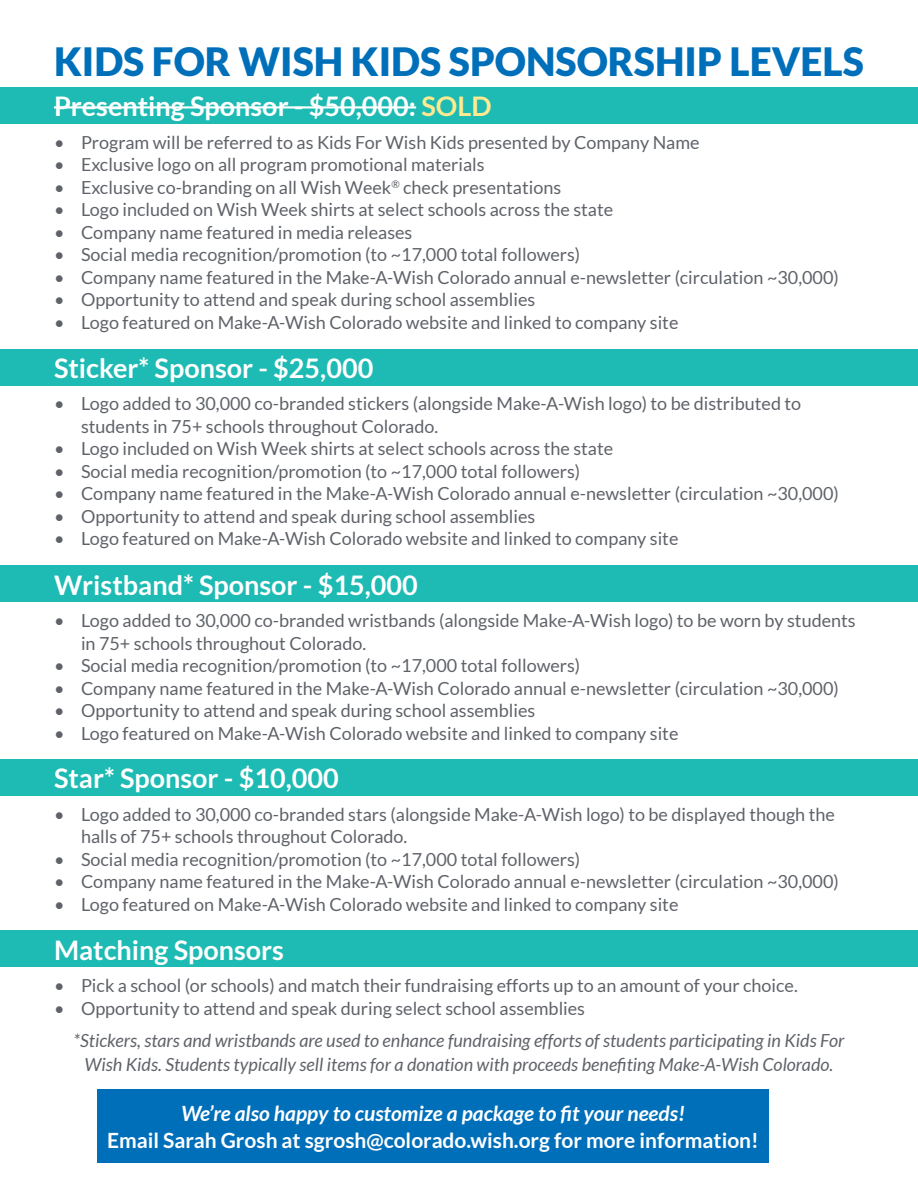
<style>
.page{position:relative;width:918px;height:1188px;background:#fff}
.page>*{position:absolute;margin:0;border:0;box-sizing:border-box;transform-origin:0 0}
.t1{font:900 39px "Lato";color:#006fba}
.t2{font:700 27px "Lato";color:#fff}
.t3{font:700 21px/27px "Lato";color:#fff;text-align:center}
.t4{font:18px/22.5px "Lato";color:#5f6369}
.t5{font:italic 18px/24px "Lato";color:#5f6369;text-align:center}
.s1{color:#ffea90}
.s2{font-style:italic}
</style>
<div class="page">
<div style="left:0;top:349px;width:918px;height:37px;background:#1dbbb3"></div>
<div style="left:0;top:87px;width:918px;height:37px;background:#1dbbb3"></div>
<hr style="left:54px;top:106px;width:362px;height:3px;background:#fff">
<div style="left:0;top:566px;width:918px;height:36px;background:#1dbbb3"></div>
<div style="left:0;top:759px;width:918px;height:37px;background:#1dbbb3"></div>
<div style="left:0;top:931px;width:918px;height:36px;background:#1dbbb3"></div>
<div style="left:97px;top:1089px;width:672px;height:73px;background:#006fba"></div>
<p class="t1" style="left:54px;top:39px;width:812px">KIDS FOR WISH KIDS SPONSORSHIP LEVELS</p>
<p class="t2" style="left:54px;top:91px;width:439px">Presenting Sponsor - $50,000: <span class="s1">SOLD</span></p>
<p class="t4" style="left:54px;top:131px;width:647px">• Program will be referred to as Kids For Wish Kids presented by Company Name</p>
<p class="t4" style="left:54px;top:153px;width:432px">• Exclusive logo on all program promotional materials</p>
<p class="t4" style="left:54px;top:176px;width:509px">• Exclusive co-branding on all Wish Week<sup>®</sup> check presentations</p>
<p class="t4" style="left:54px;top:198px;width:561px">• Logo included on Wish Week shirts at select schools across the state</p>
<p class="t4" style="left:54px;top:221px;width:360px">• Company name featured in media releases</p>
<p class="t4" style="left:54px;top:243px;width:528px">• Social media recognition/promotion (to ~17,000 total followers)</p>
<p class="t4" style="left:54px;top:266px;width:786px">• Company name featured in the Make-A-Wish Colorado annual e-newsletter (circulation ~30,000)</p>
<p class="t4" style="left:54px;top:288px;width:483px">• Opportunity to attend and speak during school assemblies</p>
<p class="t4" style="left:54px;top:311px;width:626px">• Logo featured on Make-A-Wish Colorado website and linked to company site</p>
<p class="t2" style="left:54px;top:353px;width:321px">Sticker* Sponsor - $25,000</p>
<p class="t4" style="left:81px;top:393px;width:722px;text-indent:-27px">• Logo added to 30,000 co-branded stickers (alongside Make-A-Wish logo) to be distributed to students in 75+ schools throughout Colorado.</p>
<p class="t4" style="left:54px;top:438px;width:561px">• Logo included on Wish Week shirts at select schools across the state</p>
<p class="t4" style="left:54px;top:460px;width:528px">• Social media recognition/promotion (to ~17,000 total followers)</p>
<p class="t4" style="left:54px;top:483px;width:786px">• Company name featured in the Make-A-Wish Colorado annual e-newsletter (circulation ~30,000)</p>
<p class="t4" style="left:54px;top:505px;width:483px">• Opportunity to attend and speak during school assemblies</p>
<p class="t4" style="left:54px;top:528px;width:626px">• Logo featured on Make-A-Wish Colorado website and linked to company site</p>
<p class="t2" style="left:54px;top:569px;width:365px">Wristband* Sponsor - $15,000</p>
<p class="t4" style="left:81px;top:609px;width:776px;text-indent:-27px">• Logo added to 30,000 co-branded wristbands (alongside Make-A-Wish logo) to be worn by students in 75+ schools throughout Colorado.</p>
<p class="t4" style="left:54px;top:654px;width:528px">• Social media recognition/promotion (to ~17,000 total followers)</p>
<p class="t4" style="left:54px;top:677px;width:786px">• Company name featured in the Make-A-Wish Colorado annual e-newsletter (circulation ~30,000)</p>
<p class="t4" style="left:54px;top:699px;width:483px">• Opportunity to attend and speak during school assemblies</p>
<p class="t4" style="left:54px;top:722px;width:626px">• Logo featured on Make-A-Wish Colorado website and linked to company site</p>
<p class="t2" style="left:54px;top:763px;width:286px">Star* Sponsor - $10,000</p>
<p class="t4" style="left:81px;top:803px;width:755px;text-indent:-27px">• Logo added to 30,000 co-branded stars (alongside Make-A-Wish logo) to be displayed though the halls of 75+ schools throughout Colorado.</p>
<p class="t4" style="left:54px;top:848px;width:528px">• Social media recognition/promotion (to ~17,000 total followers)</p>
<p class="t4" style="left:54px;top:870px;width:786px">• Company name featured in the Make-A-Wish Colorado annual e-newsletter (circulation ~30,000)</p>
<p class="t4" style="left:54px;top:893px;width:626px">• Logo featured on Make-A-Wish Colorado website and linked to company site</p>
<p class="t2" style="left:54px;top:934px;width:232px">Matching Sponsors</p>
<p class="t4" style="left:54px;top:974px;width:745px">• Pick a school (or schools) and match their fundraising efforts up to an amount of your choice.</p>
<p class="t4" style="left:54px;top:997px;width:533px">• Opportunity to attend and speak during select school assemblies</p>
<p class="t5" style="left:74px;top:1029px;width:772px">*Stickers, stars and wristbands are used to enhance fundraising efforts of students participating in Kids For<br>Wish Kids. Students typically sell items for a donation with proceeds benefiting Make-A-Wish Colorado.</p>
<p class="t3" style="left:107px;top:1099px;width:653px"><span class="s2">We’re also happy to customize a package to fit your needs!<br></span>Email Sarah Grosh at sgrosh@colorado.wish.org for more information!</p>
</div>
